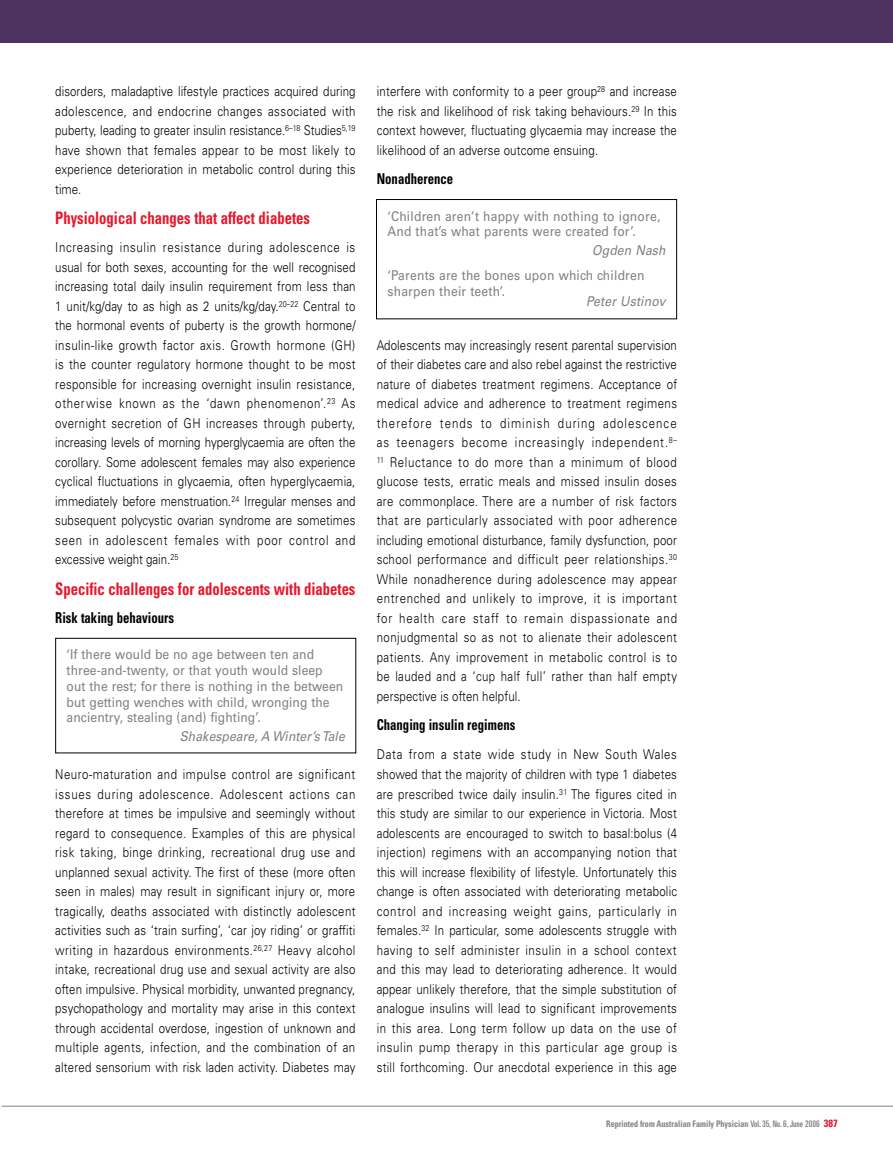
<style>
.page{position:relative;width:893px;height:1170px;background:#fff}
.page>*{position:absolute;margin:0;border:0;box-sizing:border-box;transform-origin:0 0}
.t1{font:700 condensed 17.25px "Univers LT";color:#e9162a;scale:.85 1}
.t2{font:700 condensed 15px "Univers LT";color:#000;scale:.85 1}
.t3{font:300 13.5px/19.5px "Univers LT";letter-spacing:.015em;color:#000;text-align:justify;scale:.85 1}
.t4{font:13.5px/15.8px "Univers LT";letter-spacing:.005em;color:#818182;scale:.9 1}
.t5{font:italic 13.5px "Univers LT";letter-spacing:.005em;color:#818182;scale:.9 1}
.t6{font:700 condensed 9px "Univers LT";color:#818182;scale:.9 1}
.s1{font-weight:400;font-stretch:ultra-condensed}
.s2{font-size:10.5px;color:#e9162a}
</style>
<div class="page">
<hr style="left:2px;top:1105px;width:891px;height:1px;background:#818182">
<div style="left:0;top:0;width:893px;height:43px;background:#4e3260"></div>
<div style="left:55px;top:638px;width:301px;height:115px;border:1px solid #000"></div>
<div style="left:376px;top:199px;width:301px;height:120px;border:1px solid #000"></div>
<p class="t3" style="left:55px;top:82px;width:355px">disorders, maladaptive lifestyle practices acquired during adolescence, and endocrine changes associated with puberty, leading to greater insulin resistance.<sup>6–18</sup> Studies<sup>5,19 </sup>have shown that females appear to be most likely to experience deterioration in metabolic control during this time.</p>
<p class="t1" style="left:55px;top:207px;width:301px">Physiological changes that affect diabetes</p>
<p class="t3" style="left:55px;top:238px;width:355px">Increasing insulin resistance during adolescence is usual for both sexes, accounting for the well recognised increasing total daily insulin requirement from less than 1 unit/kg/day to as high as 2 units/kg/day.<sup>20–22</sup> Central to the hormonal events of puberty is the growth hormone/ insulin-like growth factor axis. Growth hormone (GH) is the counter regulatory hormone thought to be most responsible for increasing overnight insulin resistance, otherwise known as the ‘dawn phenomenon’.<sup>23</sup> As overnight secretion of GH increases through puberty, increasing levels of morning hyperglycaemia are often the corollary. Some adolescent females may also experience cyclical fluctuations in glycaemia, often hyperglycaemia, immediately before menstruation.<sup>24</sup> Irregular menses and subsequent polycystic ovarian syndrome are sometimes seen in adolescent females with poor control and excessive weight gain.<sup>25</sup></p>
<p class="t1" style="left:55px;top:578px;width:355px">Specific challenges for adolescents with diabetes</p>
<p class="t2" style="left:55px;top:608px;width:141px">Risk taking behaviours</p>
<p class="t4" style="left:67px;top:646px;width:309px">‘If there would be no age between ten and three-and-twenty, or that youth would sleep out the rest; for there is nothing in the between but getting wenches with child, wronging the ancientry, stealing (and) fighting’.</p>
<p class="t5" style="left:180px;top:728px;width:185px">Shakespeare, A Winter’s Tale</p>
<p class="t3" style="left:55px;top:764px;width:355px">Neuro-maturation and impulse control are significant issues during adolescence. Adolescent actions can therefore at times be impulsive and seemingly without regard to consequence. Examples of this are physical risk taking, binge drinking, recreational drug use and unplanned sexual activity. The first of these (more often seen in males) may result in significant injury or, more tragically, deaths associated with distinctly adolescent activities such as ‘train surfing’, ‘car joy riding’ or graffiti writing in hazardous environments.<sup>26,27</sup> Heavy alcohol intake, recreational drug use and sexual activity are also often impulsive. Physical morbidity, unwanted pregnancy, psychopathology and mortality may arise in this context through accidental overdose, ingestion of unknown and multiple agents, infection, and the combination of an altered sensorium with risk laden activity. Diabetes may</p>
<p class="t3" style="left:377px;top:82px;width:355px">interfere with conformity to a peer group<sup>28</sup> and increase the risk and likelihood of risk taking behaviours.<sup>29</sup> In this context however, fluctuating glycaemia may increase the likelihood of an adverse outcome ensuing.</p>
<p class="t2" style="left:377px;top:170px;width:92px">Nonadherence</p>
<p class="t4" style="left:387px;top:208px;width:305px">‘Children aren’t happy with nothing to ignore,<br>And that’s what parents were created for’.</p>
<p class="t5" style="left:592px;top:242px;width:83px">Ogden Nash</p>
<p class="t4" style="left:387px;top:268px;width:287px">‘Parents are the bones upon which children sharpen their teeth’.</p>
<p class="t5" style="left:586px;top:293px;width:90px">Peter Ustinov</p>
<p class="t3" style="left:377px;top:335px;width:355px">Adolescents may increasingly resent parental supervision of their diabetes care and also rebel against the restrictive nature of diabetes treatment regimens. Acceptance of medical advice and adherence to treatment regimens therefore tends to diminish during adolescence as teenagers become increasingly independent.<sup>8– 11</sup> Reluctance to do more than a minimum of blood glucose tests, erratic meals and missed insulin doses are commonplace. There are a number of risk factors that are particularly associated with poor adherence including emotional disturbance, family dysfunction, poor school performance and difficult peer relationships.<sup>30<br></sup>While nonadherence during adolescence may appear entrenched and unlikely to improve, it is important for health care staff to remain dispassionate and nonjudgmental so as not to alienate their adolescent patients. Any improvement in metabolic control is to be lauded and a ‘cup half full’ rather than half empty perspective is often helpful.</p>
<p class="t2" style="left:377px;top:716px;width:165px">Changing insulin regimens</p>
<p class="t3" style="left:377px;top:745px;width:355px">Data from a state wide study in New South Wales showed that the majority of children with type 1 diabetes are prescribed twice daily insulin.<sup>31</sup> The figures cited in this study are similar to our experience in Victoria. Most adolescents are encouraged to switch to basal:bolus (4 injection) regimens with an accompanying notion that this will increase flexibility of lifestyle. Unfortunately this change is often associated with deteriorating metabolic control and increasing weight gains, particularly in females.<sup>32</sup> In particular, some adolescents struggle with having to self administer insulin in a school context and this may lead to deteriorating adherence. It would appear unlikely therefore, that the simple substitution of analogue insulins will lead to significant improvements in this area. Long term follow up data on the use of insulin pump therapy in this particular age group is still forthcoming. Our anecdotal experience in this age</p>
<p class="t6" style="left:606px;top:1118px;width:259px">Reprinted from Australian Family Physician <span class="s1">Vol. 35, No. 6, June 2006</span> <span class="s2">387</span></p>
</div>
